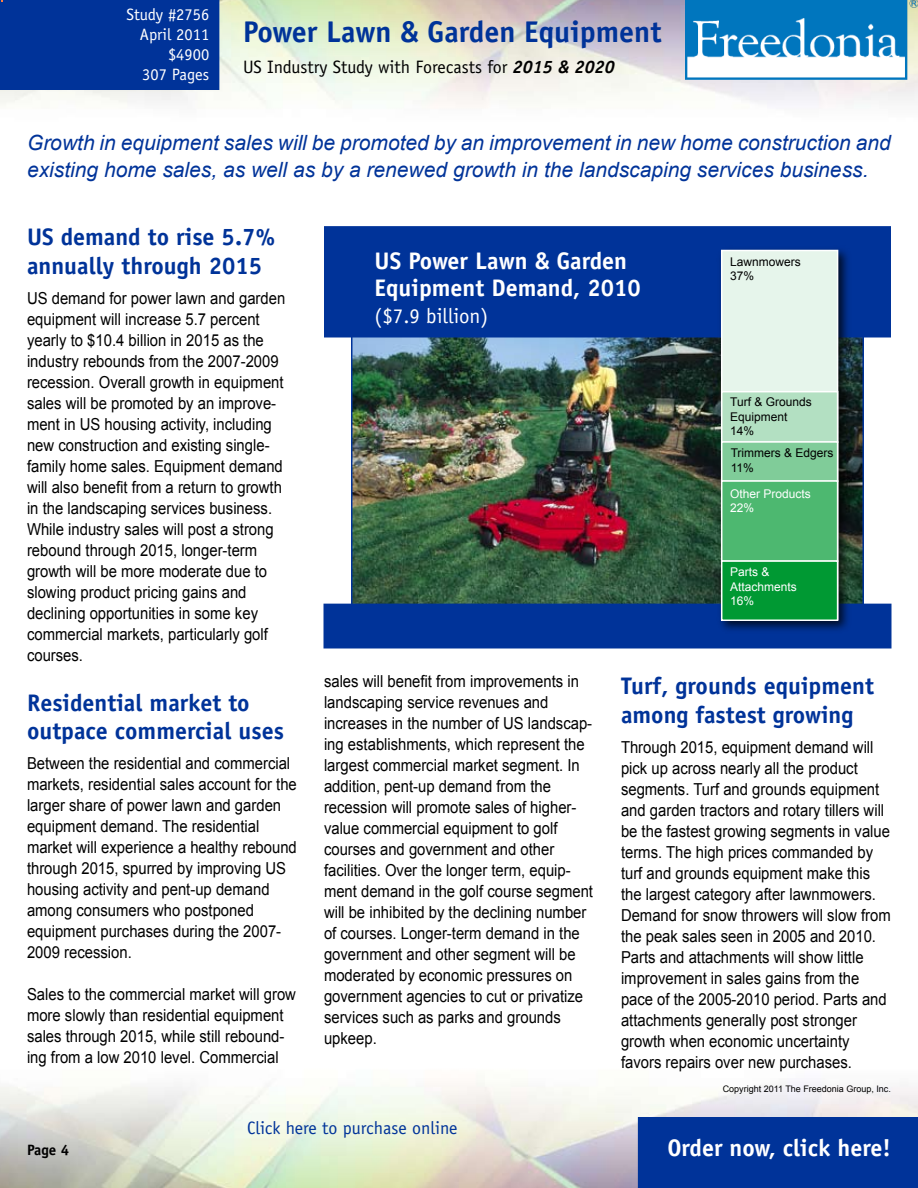
<style>
.page{position:relative;width:918px;height:1188px;background:#fff}
.page>*{position:absolute;margin:0;border:0;box-sizing:border-box;transform-origin:0 0}
.t1{font:700 30px "Officina Sans";color:#039}
.t2{font:700 24px/28.8px "Officina Sans";color:#039}
.t3{font:700 24px/27px "Officina Sans";color:#fff}
.t4{font:italic 21px/27px "Arial";color:#039}
.t5{font:21px "Officina Sans";color:#fff}
.t6{font:18px "Officina Sans";color:#000}
.t7{font:18px "Officina Sans";color:#039}
.t8{font:16.5px/21px "Arial";color:#000;scale:.9 1}
.t9{font:16.5px/19.8px "Officina Sans";color:#fff;text-align:right}
.t10{font:700 15px "Officina Sans";color:#000}
.t11{font:12px/14.2px "Arial";color:#000}
.t12{font:12px/14.2px "Arial";color:#fff}
.t13{font:9px "Arial";color:#000}
.s1{font-weight:700;font-style:italic}
</style>
<div class="page">
<img style="left:0;top:0;width:918px;height:105px">
<div style="left:638px;top:1117px;width:280px;height:71px;background:#039"></div>
<img style="left:686px;top:0;width:232px;height:80px">
<img style="left:354px;top:338px;width:362px;height:266px">
<div style="left:325px;top:227px;width:565px;height:110px;background:#039"></div>
<div style="left:324px;top:226px;width:567px;height:112px;border:2px solid #039"></div>
<div style="left:0;top:0;width:219px;height:90px;background:#039"></div>
<div style="left:324px;top:604px;width:567px;height:44px;background:#039"></div>
<div style="left:824px;top:384px;width:29px;height:31px;background:#11201f;border-radius:50%"></div>
<svg style="left:831px;top:463px;width:33px;height:40px"></svg>
<div style="left:716px;top:245px;width:136px;height:389px;background:#000;opacity:.75"></div>
<div style="left:722px;top:250px;width:116px;height:369px;background:#e6f5eb"></div>
<div style="left:721px;top:250px;width:117px;height:370px;border:2px solid #fff"></div>
<div style="left:722px;top:392px;width:116px;height:50px;background:#b3e0c2"></div>
<div style="left:721px;top:391px;width:117px;height:52px;border:2px solid #fff"></div>
<div style="left:722px;top:442px;width:116px;height:39px;background:#80cc99"></div>
<div style="left:721px;top:441px;width:117px;height:41px;border:2px solid #fff"></div>
<div style="left:722px;top:481px;width:116px;height:80px;background:#4db870"></div>
<div style="left:721px;top:480px;width:117px;height:82px;border:2px solid #fff"></div>
<div style="left:722px;top:561px;width:116px;height:59px;background:#093"></div>
<div style="left:721px;top:560px;width:117px;height:61px;border:2px solid #fff"></div>
<p class="t9" style="left:126px;top:5px;width:84px">Study #2756<br>April 2011 $4900<br>307 Pages</p>
<h1 class="t1" style="left:243px;top:13px;width:420px">Power Lawn &amp; Garden Equipment</h1>
<p class="t6" style="left:243px;top:57px;width:373px">US Industry Study with Forecasts for <span class="s1">2015 &amp; 2020</span></p>
<p class="t4" style="left:27px;top:130px;width:865px">Growth in equipment sales will be promoted by an improvement in new home construction and existing home sales, as well as by a renewed growth in the landscaping services business.</p>
<h2 class="t2" style="left:27px;top:222px;width:250px">US demand to rise 5.7% annually through 2015</h2>
<p class="t8" style="left:27px;top:288px;width:289px">US demand for power lawn and garden equipment will increase 5.7 percent yearly to $10.4 billion in 2015 as the industry rebounds from the 2007-2009 recession. Overall growth in equipment sales will be promoted by an improve&shy;ment in US housing activity, including new construction and existing single&shy;family home sales. Equipment demand will also benefit from a return to growth in the landscaping services business.<br>While industry sales will post a strong rebound through 2015, longer-term growth will be more moderate due to slowing product pricing gains and declining opportunities in some key commercial markets, particularly golf courses.</p>
<h2 class="t2" style="left:27px;top:688px;width:258px">Residential market to outpace commercial uses</h2>
<p class="t8" style="left:27px;top:753px;width:301px">Between the residential and commercial markets, residential sales account for the larger share of power lawn and garden equipment demand. The residential market will experience a healthy rebound through 2015, spurred by improving US housing activity and pent-up demand among consumers who postponed equipment purchases during the 2007- 2009 recession.</p>
<p class="t8" style="left:27px;top:984px;width:300px">Sales to the commercial market will grow more slowly than residential equipment sales through 2015, while still rebound&shy;ing from a low 2010 level. Commercial</p>
<h2 class="t3" style="left:375px;top:247px;width:268px">US Power Lawn &amp; Garden<br>Equipment Demand, 2010</h2>
<p class="t5" style="left:375px;top:303px;width:115px">($7.9 billion)</p>
<p class="t11" style="left:730px;top:254px;width:72px">Lawnmowers<br>37%</p>
<p class="t11" style="left:730px;top:395px;width:83px">Turf &amp; Grounds<br>Equipment<br>14%</p>
<p class="t11" style="left:731px;top:446px;width:104px">Trimmers &amp; Edgers<br>11%</p>
<p class="t12" style="left:730px;top:487px;width:82px">Other Products<br>22%</p>
<p class="t12" style="left:730px;top:565px;width:68px">Parts &amp;<br>Attachments<br>16%</p>
<p class="t8" style="left:324px;top:671px;width:300px">sales will benefit from improvements in landscaping service revenues and increases in the number of US landscap&shy;ing establishments, which represent the largest commercial market segment. In addition, pent-up demand from the recession will promote sales of higher&shy;value commercial equipment to golf courses and government and other facilities. Over the longer term, equip&shy;ment demand in the golf course segment will be inhibited by the declining number of courses. Longer-term demand in the government and other segment will be moderated by economic pressures on government agencies to cut or privatize services such as parks and grounds upkeep.</p>
<h2 class="t2" style="left:621px;top:671px;width:254px">Turf, grounds equipment among fastest growing</h2>
<p class="t8" style="left:621px;top:737px;width:301px">Through 2015, equipment demand will pick up across nearly all the product segments. Turf and grounds equipment and garden tractors and rotary tillers will be the fastest growing segments in value terms. The high prices commanded by turf and grounds equipment make this the largest category after lawnmowers.<br>Demand for snow throwers will slow from the peak sales seen in 2005 and 2010.<br>Parts and attachments will show little improvement in sales gains from the pace of the 2005-2010 period. Parts and attachments generally post stronger growth when economic uncertainty favors repairs over new purchases.</p>
<p class="t13" style="left:723px;top:1083px;width:170px">Copyright 2011 The Freedonia Group, Inc.</p>
<p class="t7" style="left:247px;top:1117px;width:212px">Click here to purchase online</p>
<p class="t10" style="left:27px;top:1140px;width:31px">Page</p>
<h2 class="t3" style="left:667px;top:1134px;width:225px">Order now, click here!</h2>
</div>
